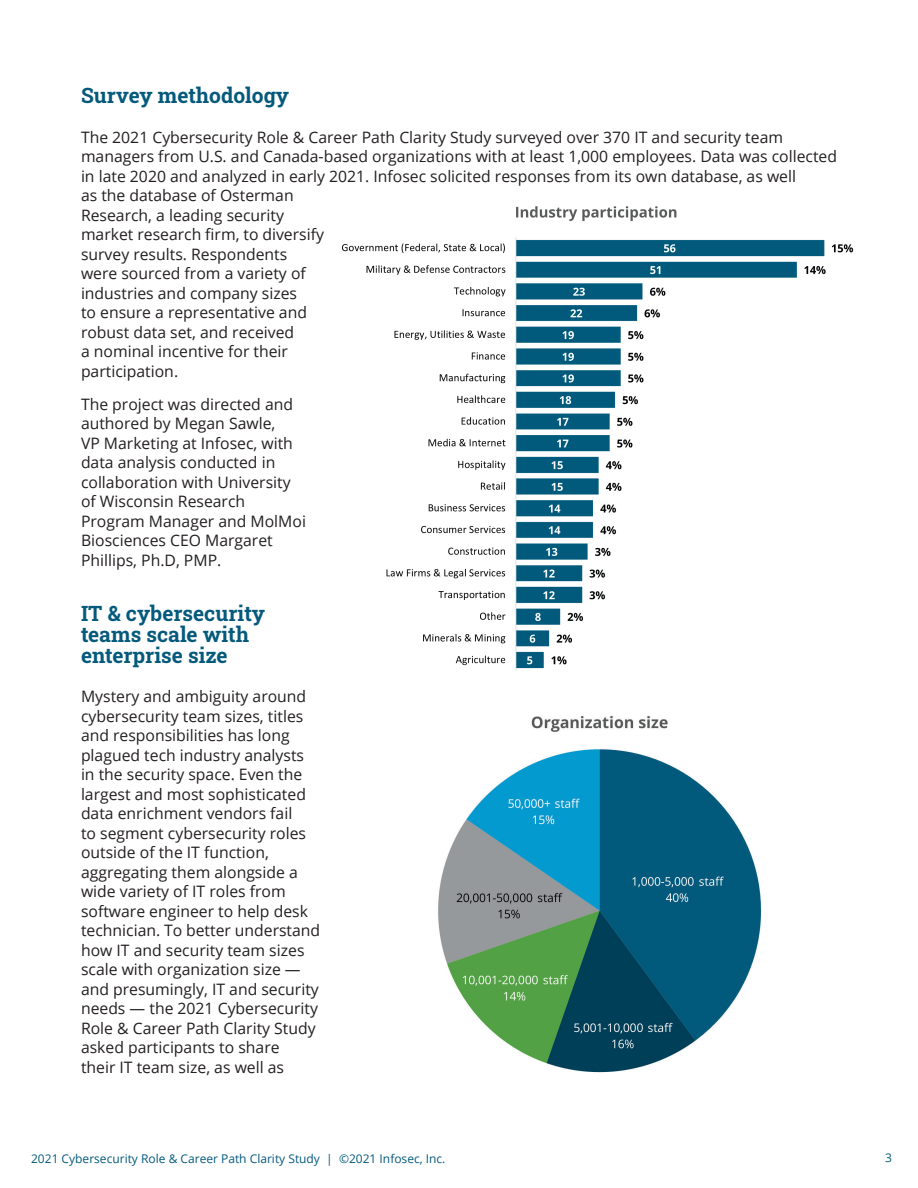
<style>
.page{position:relative;width:918px;height:1188px;background:#fff}
.page>*{position:absolute;margin:0;border:0;box-sizing:border-box;transform-origin:0 0}
.t1{font:21px/21px "Roboto Slab";color:#055a7c}
.body{font:15.75px/19.5px "Open Sans";color:#231f20}
.t2{font:12px "Open Sans";color:#055a7c}
</style>
<div class="page">
<img style="left:341px;top:206px;width:512px;height:465px">
<img style="left:438px;top:715px;width:324px;height:358px">
<p class="t1" style="left:81px;top:84px;width:210px">Survey methodology</p>
<p class="body" style="left:81px;top:127px;width:758px">The 2021 Cybersecurity Role &amp; Career Path Clarity Study surveyed over 370 IT and security team managers from U.S. and Canada-based organizations with at least 1,000 employees. Data was collected in late 2020 and analyzed in early 2021. Infosec solicited responses from its own database, as well<br>as the database of Osterman<br>Research, a leading security<br>market research firm, to diversify<br>survey results. Respondents<br>were sourced from a variety of<br>industries and company sizes<br>to ensure a representative and<br>robust data set, and received<br>a nominal incentive for their<br>participation.</p>
<p class="body" style="left:81px;top:394px;width:226px">The project was directed and authored by Megan Sawle,<br>VP Marketing at Infosec, with data analysis conducted in collaboration with University of Wisconsin Research<br>Program Manager and MolMoi<br>Biosciences CEO Margaret<br>Phillips, Ph.D, PMP.</p>
<p class="t1" style="left:81px;top:602px;width:186px">IT &amp; cybersecurity teams scale with enterprise size</p>
<p class="body" style="left:81px;top:686px;width:241px">Mystery and ambiguity around cybersecurity team sizes, titles and responsibilities has long plagued tech industry analysts in the security space. Even the largest and most sophisticated data enrichment vendors fail<br>to segment cybersecurity roles outside of the IT function, aggregating them alongside a wide variety of IT roles from software engineer to help desk technician. To better understand how IT and security team sizes scale with organization size — and presumingly, IT and security needs — the 2021 Cybersecurity<br>Role &amp; Career Path Clarity Study asked participants to share<br>their IT team size, as well as</p>
<p class="t2" style="left:31px;top:1151px;width:416px">2021 Cybersecurity Role &amp; Career Path Clarity Study | ©2021 Infosec, Inc.</p>
<p class="t2" style="left:885px;top:1150px;width:8px">3</p>
</div>
